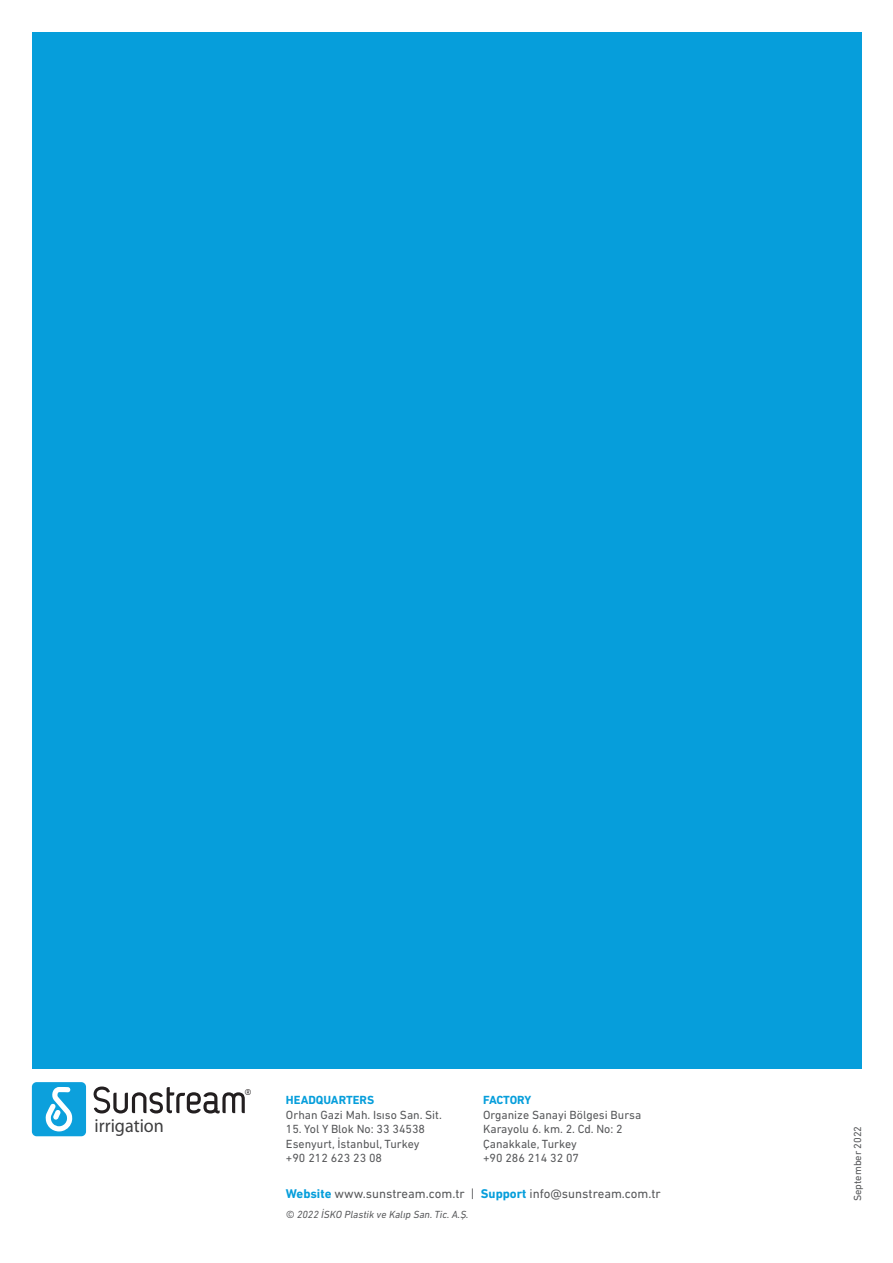
<style>
.page{position:relative;width:893px;height:1263px;background:#fff}
.page>*{position:absolute;margin:0;border:0;box-sizing:border-box;transform-origin:0 0}
.t1{font:19.05px "Myriad Pro";color:#3e3e3f;scale:.95 1}
.t2{font:12.9px "DIN Next LT Pro";color:#57585a}
.t3{font:12px "DIN Next LT Pro";color:#57585a}
.t4{font:700 12px "DIN Next LT Pro";color:#069edb}
.t5{font:700 12px "DIN Next LT Pro";letter-spacing:-.02em;color:#069edb}
.t6{font:italic 10.5px "DIN Next LT Pro";color:#57585a}
.t7{font:10.5px "DIN Next LT Pro";color:#57585a}
.t8{font:9px "Layar Bahtera Doomsday Condensed";color:#231f20}
.s1{font-weight:700;color:#069edb}
</style>
<div class="page">
<div style="left:32px;top:32px;width:829px;height:1037px;background:#069edb"></div>
<svg style="left:93px;top:1086px;width:152px;height:27px"></svg>
<div style="left:32px;top:1082px;width:54px;height:54px;background:#0ca0dc;border-radius:5px"></div>
<svg style="left:46px;top:1087px;width:26px;height:44px"></svg>
<p class="t1" style="left:94px;top:1114px;width:75px">irrigation</p>
<p class="t8" style="left:245px;top:1088px;width:8px">®</p>
<p class="t5" style="left:483px;top:1093px;width:50px">FACTORY</p>
<p class="t3" style="left:483px;top:1108px;width:160px">Organize Sanayi Bölgesi Bursa</p>
<p class="t3" style="left:483px;top:1122px;width:141px">Karayolu 6. km. 2. Cd. No: 2</p>
<p class="t3" style="left:483px;top:1136px;width:95px">Çanakkale, Turkey</p>
<p class="t3" style="left:483px;top:1151px;width:98px">+90 286 214 32 07</p>
<p class="t2" style="left:286px;top:1186px;width:376px"><span class="s1">Website</span> www.sunstream.com.tr | <span class="s1">Support</span> info@sunstream.com.tr</p>
<p class="t6" style="left:286px;top:1209px;width:184px">© 2022 İSKO Plastik ve Kalıp San. Tic. A.Ş.</p>
<p class="t4" style="left:286px;top:1093px;width:90px">HEADQUARTERS</p>
<p class="t3" style="left:286px;top:1108px;width:157px">Orhan Gazi Mah. Isıso San. Sit.</p>
<p class="t3" style="left:286px;top:1122px;width:141px">15. Yol Y Blok No: 33 34538</p>
<p class="t3" style="left:286px;top:1136px;width:135px">Esenyurt, İstanbul, Turkey</p>
<p class="t3" style="left:286px;top:1151px;width:98px">+90 212 623 23 08</p>
<p class="t7" style="left:851px;top:1201px;width:77px;rotate:-90deg">September 2022</p>
</div>
